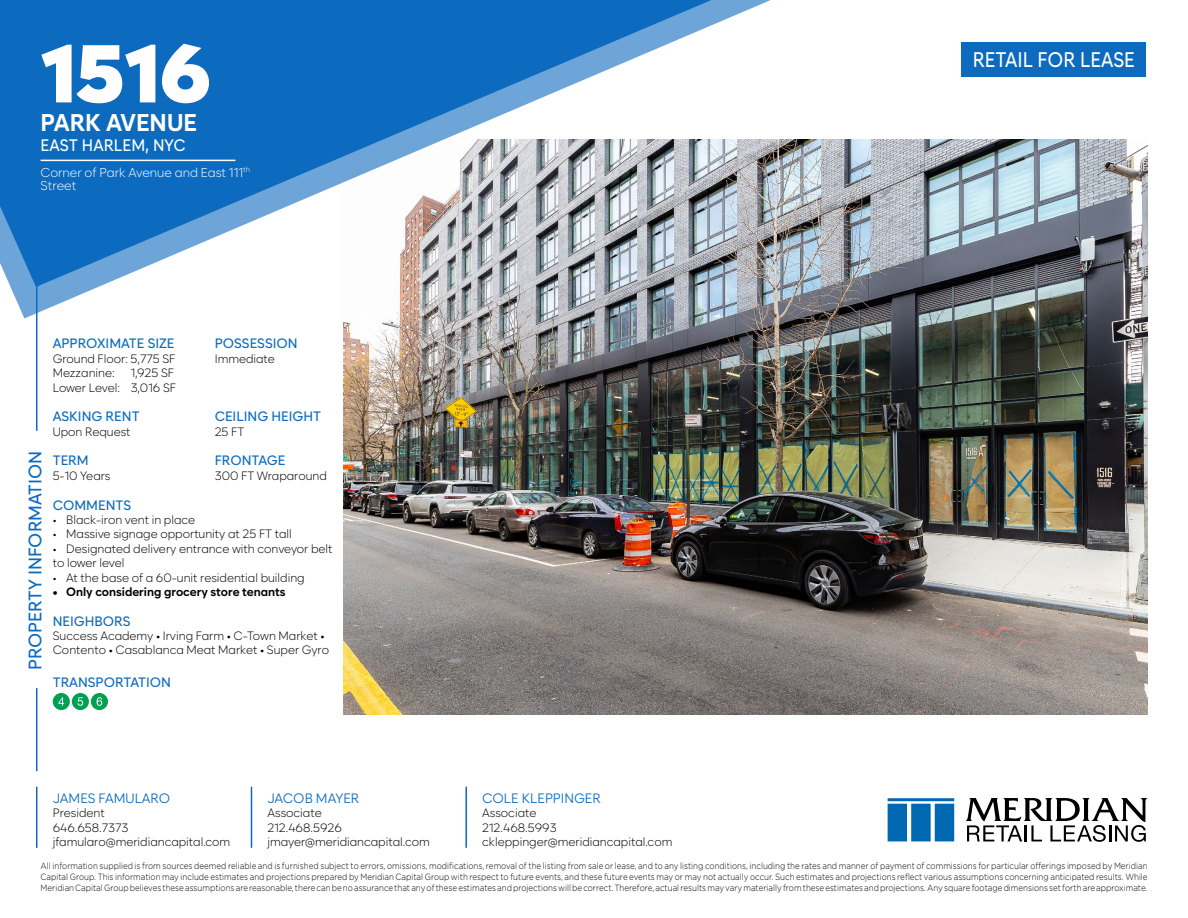
<style>
.page{position:relative;width:1188px;height:918px;background:#fff}
.page>*{position:absolute;margin:0;border:0;box-sizing:border-box;transform-origin:0 0}
.t1{font:900 81px "Zabal DEMO";color:#fff}
.t2{font:700 24px "Zabal DEMO";color:#fff}
.t3{font:500 21px "Zabal DEMO";color:#fff;scale:.9 1}
.t4{font:500 18px "Zabal DEMO";color:#0c6abf}
.t5{font:500 16.5px "Zabal DEMO";color:#fff;scale:.96 1}
.t6{font:500 13.5px "Zabal DEMO";color:#0c6abf}
.t7{font:13.5px "Zabal DEMO";color:#0c6abf}
.t8{font:300 12.75px/13.5px "Zabal DEMO";color:#fff}
.t9{font:300 12px/14.4px "Zabal DEMO";color:#000}
.t10{font:700 12px "Zabal DEMO";color:#000}
.t11{font:300 9px/10.8px "Gotham";color:#000;text-align:justify;scale:.89 1}
.s1{font-weight:400}
</style>
<div class="page">
<img style="left:344px;top:139px;width:804px;height:576px">
<img style="left:10px;top:0;width:782px;height:318px">
<svg style="left:0;top:0;width:711px;height:287px;fill:#0c6abf"></svg>
<hr style="left:41px;top:160px;width:195px;height:1px;background:#fff">
<div style="left:962px;top:42px;width:184px;height:35px;background:#0c6abf"></div>
<svg style="left:888px;top:798px;width:66px;height:43px;background:#2b81be"></svg>
<svg style="left:966px;top:798px;width:182px;height:44px"></svg>
<hr style="left:36px;top:787px;width:2px;height:61px;background:#0c6abf">
<hr style="left:36px;top:221px;width:2px;height:210px;background:#0c6abf">
<hr style="left:36px;top:688px;width:2px;height:83px;background:#0c6abf">
<div style="left:53px;top:693px;width:17px;height:17px;background:#00a052;border-radius:50%"></div>
<svg style="left:58px;top:697px;width:6px;height:9px"></svg>
<div style="left:72px;top:693px;width:17px;height:17px;background:#00a052;border-radius:50%"></div>
<svg style="left:78px;top:697px;width:5px;height:9px"></svg>
<div style="left:91px;top:693px;width:17px;height:17px;background:#00a052;border-radius:50%"></div>
<svg style="left:97px;top:697px;width:5px;height:9px"></svg>
<hr style="left:251px;top:787px;width:1px;height:61px;background:#0c6abf">
<hr style="left:465px;top:787px;width:2px;height:61px;background:#0c6abf">
<h1 class="t1" style="left:41px;top:24px;width:172px">1516</h1>
<h2 class="t2" style="left:41px;top:108px;width:158px">PARK AVENUE</h2>
<h3 class="t5" style="left:41px;top:136px;width:153px">EAST HARLEM, NYC</h3>
<h3 class="t8" style="left:41px;top:165px;width:211px">Corner of Park Avenue and East 111<sup>th<br></sup>Street</h3>
<h3 class="t4" style="left:24px;top:670px;width:221px;rotate:-90deg">PROPERTY INFORMATION</h3>
<h3 class="t6" style="left:53px;top:336px;width:123px">APPROXIMATE SIZE</h3>
<h3 class="t6" style="left:215px;top:336px;width:85px">POSSESSION</h3>
<h3 class="t9" style="left:53px;top:351px;width:124px">Ground Floor: 5,775 SF</h3>
<h3 class="t9" style="left:215px;top:351px;width:62px">Immediate</h3>
<h3 class="t9" style="left:53px;top:366px;width:63px">Mezzanine:</h3>
<h3 class="t9" style="left:53px;top:366px;width:125px;text-align:right">1,925 SF<br>Lower Level: 3,016 SF</h3>
<h3 class="t6" style="left:53px;top:409px;width:88px">ASKING RENT</h3>
<h3 class="t6" style="left:215px;top:409px;width:108px">CEILING HEIGHT</h3>
<h3 class="t9" style="left:53px;top:424px;width:79px">Upon Request</h3>
<h3 class="t9" style="left:215px;top:424px;width:31px">25 FT</h3>
<h3 class="t6" style="left:53px;top:453px;width:38px">TERM</h3>
<h3 class="t6" style="left:215px;top:453px;width:72px">FRONTAGE</h3>
<h3 class="t9" style="left:53px;top:468px;width:59px">5-10 Years</h3>
<h3 class="t9" style="left:215px;top:468px;width:114px">300 FT Wraparound</h3>
<h3 class="t6" style="left:53px;top:497px;width:80px">COMMENTS</h3>
<h3 class="t9" style="left:53px;top:513px;width:144px">• Black-iron vent in place</h3>
<h3 class="t9" style="left:53px;top:527px;width:241px">• Massive signage opportunity at 25 FT tall</h3>
<h3 class="t9" style="left:53px;top:541px;width:281px">• Designated delivery entrance with conveyor belt to lower level</h3>
<h3 class="t9" style="left:53px;top:570px;width:253px">• At the base of a 60-unit residential building</h3>
<h3 class="t10" style="left:53px;top:584px;width:234px">• Only considering grocery store tenants</h3>
<h3 class="t6" style="left:53px;top:613px;width:79px">NEIGHBORS</h3>
<h3 class="t9" style="left:53px;top:629px;width:278px">Success Academy <span class="s1">•</span> Irving Farm <span class="s1">•</span> C-Town Market <span class="s1">•<br></span>Contento <span class="s1">•</span> Casablanca Meat Market <span class="s1">•</span> Super Gyro</h3>
<h3 class="t6" style="left:53px;top:674px;width:120px">TRANSPORTATION</h3>
<h3 class="t7" style="left:53px;top:790px;width:119px">JAMES FAMULARO</h3>
<h3 class="t9" style="left:53px;top:806px;width:179px">President<br>646.658.7373 jfamularo@meridiancapital.com</h3>
<h3 class="t7" style="left:267px;top:790px;width:93px">JACOB MAYER</h3>
<h3 class="t9" style="left:267px;top:806px;width:164px">Associate<br>212.468.5926 jmayer@meridiancapital.com</h3>
<h3 class="t7" style="left:482px;top:790px;width:120px">COLE KLEPPINGER</h3>
<h3 class="t9" style="left:482px;top:806px;width:192px">Associate<br>212.468.5993 ckleppinger@meridiancapital.com</h3>
<h3 class="t3" style="left:973px;top:47px;width:182px">RETAIL FOR LEASE</h3>
<p class="t11" style="left:41px;top:860px;width:1245px">All information supplied is from sources deemed reliable and is furnished subject to errors, omissions, modifications, removal of the listing from sale or lease, and to any listing conditions, including the rates and manner of payment of commissions for particular offerings imposed by Meridian Capital Group. This information may include estimates and projections prepared by Meridian Capital Group with respect to future events, and these future events may or may not actually occur. Such estimates and projections reflect various assumptions concerning anticipated results. While Meridian Capital Group believes these assumptions are reasonable, there can be no assurance that any of these estimates and projections will be correct. Therefore, actual results may vary materially from these estimates and projections. Any square footage dimensions set forth are approximate.</p>
</div>
